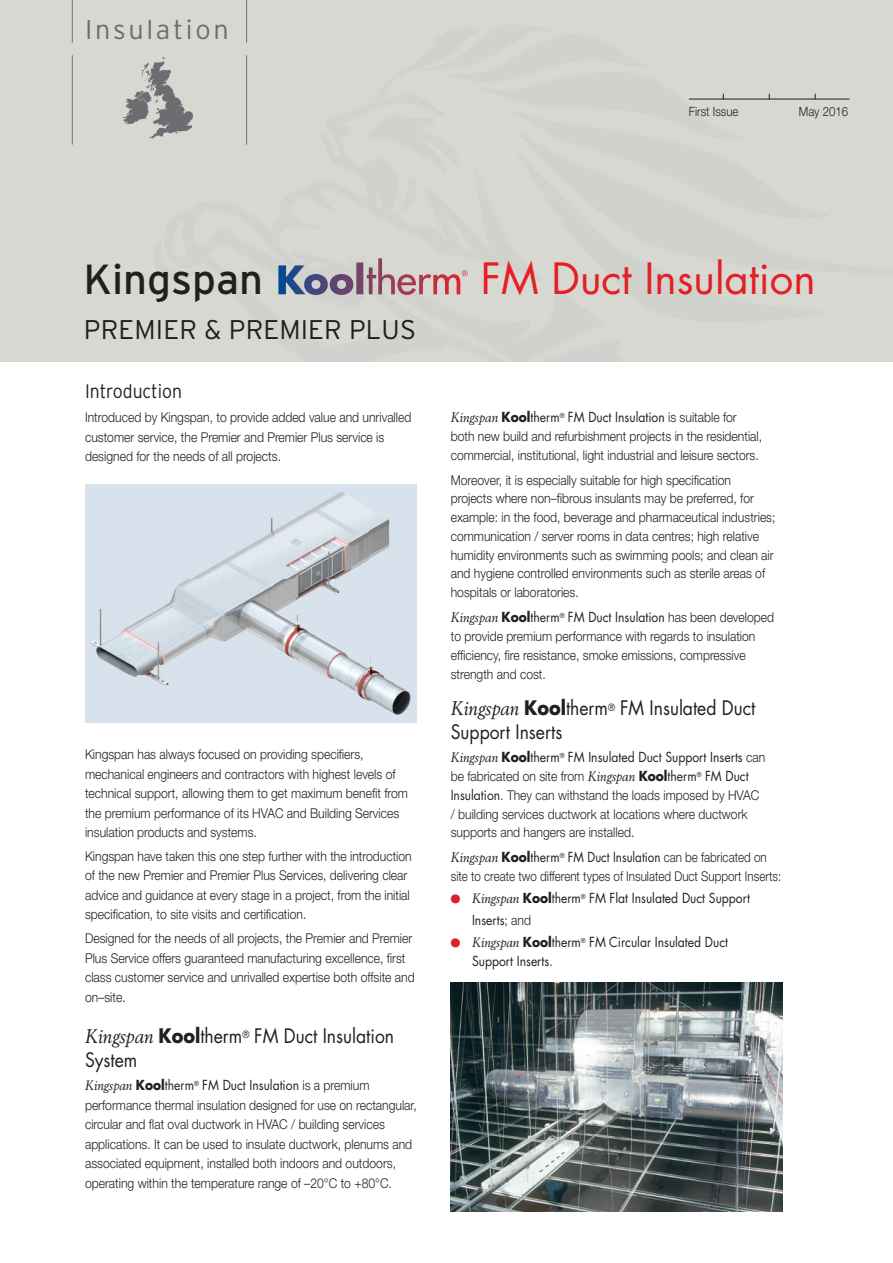
<style>
.page{position:relative;width:893px;height:1263px;background:#fff}
.page>*{position:absolute;margin:0;border:0;box-sizing:border-box;transform-origin:0 0}
.t1{font:42px "Futura";color:#e41f25}
.t2{font:42px "Interstate";color:#231f20}
.t3{font:300 27px "Interstate";letter-spacing:.005em;color:#231f20}
.t4{font:300 27px "Interstate";letter-spacing:.1em;color:#6c6d70}
.t5{font:19.5px/24px "Futura";color:#231f20;scale:.9 1}
.t6{font:300 19.5px "Interstate";color:#231f20;scale:.9 1}
.t7{font:300 13.5px/19.5px "Helvetica Neue";color:#231f20;scale:.9 1}
.t8{font:13.5px/21.9px "Futura";color:#231f20;scale:.9 1}
.t9{font:300 13.5px "Helvetica Neue";color:#231f20;scale:.86 1}
.t10{font:300 12.75px "Helvetica Neue";color:#231f20;scale:.9 1}
.s1{font-family:"Berling";font-style:italic}
.s2{font-weight:700}
.s3{font-family:"Helvetica Neue";font-weight:300}
.s4{font-family:"Berling";font-weight:400;font-style:italic}
.s5{font-family:"Futura";font-weight:700}
.s6{font-family:"Futura";font-weight:400}
</style>
<div class="page">
<div style="left:0;top:0;width:893px;height:361px;background:#d8d8d3"></div>
<hr style="left:72px;top:0;width:1px;height:43px;background:#6c6d70">
<hr style="left:246px;top:0;width:1px;height:43px;background:#6c6d70">
<svg style="left:278px;top:258px;width:190px;height:37px"></svg>
<hr style="left:689px;top:99px;width:161px;height:1px;background:#231f20">
<img style="left:122px;top:56px;width:72px;height:83px">
<hr style="left:72px;top:55px;width:1px;height:90px;background:#6c6d70">
<hr style="left:246px;top:55px;width:1px;height:90px;background:#6c6d70">
<img style="left:85px;top:485px;width:332px;height:238px">
<img style="left:451px;top:982px;width:331px;height:230px">
<h2 class="t4" style="left:85px;top:14px;width:145px">Insulation</h2>
<p class="t10" style="left:689px;top:104px;width:57px">First Issue</p>
<p class="t10" style="left:799px;top:104px;width:57px">May 2016</p>
<h1 class="t2" style="left:83px;top:256px;width:181px">Kingspan</h1>
<h1 class="t1" style="left:481px;top:250px;width:336px">FM Duct Insulation</h1>
<h2 class="t3" style="left:84px;top:314px;width:333px">PREMIER &amp; PREMIER PLUS</h2>
<h3 class="t6" style="left:85px;top:381px;width:109px">Introduction</h3>
<p class="t7" style="left:85px;top:407px;width:364px">Introduced by Kingspan, to provide added value and unrivalled customer service, the Premier and Premier Plus service is designed for the needs of all projects.</p>
<p class="t8" style="left:451px;top:406px;width:319px"><span class="s1">Kingspan</span> <span class="s2">Kool</span>therm<sup>®</sup> FM Duct Insulation <span class="s3">is suitable for</span></p>
<p class="t7" style="left:451px;top:426px;width:348px;line-height:18.8px">both new build and refurbishment projects in the residential, commercial, institutional, light industrial and leisure sectors.</p>
<p class="t7" style="left:451px;top:470px;width:362px;line-height:18.8px">Moreover, it is especially suitable for high specification projects where non–fibrous insulants may be preferred, for example: in the food, beverage and pharmaceutical industries; communication / server rooms in data centres; high relative humidity environments such as swimming pools; and clean air and hygiene controlled environments such as sterile areas of hospitals or laboratories.</p>
<p class="t8" style="left:451px;top:606px;width:361px"><span class="s1">Kingspan</span> <span class="s2">Kool</span>therm<sup>®</sup> FM Duct Insulation <span class="s3">has been developed</span></p>
<p class="t7" style="left:451px;top:627px;width:340px;line-height:18.8px">to provide premium performance with regards to insulation efficiency, fire resistance, smoke emissions, compressive strength and cost.</p>
<h3 class="t5" style="left:451px;top:696px;width:340px"><span class="s1">Kingspan</span> <span class="s2">Kool</span>therm<sup>®</sup> FM Insulated Duct<br>Support Inserts</h3>
<p class="t8" style="left:451px;top:746px;width:351px"><span class="s1">Kingspan</span> <span class="s2">Kool</span>therm<sup>®</sup> FM Insulated Duct Support Inserts <span class="s3">can</span></p>
<p class="t7" style="left:451px;top:767px;width:344px;line-height:18.8px">be fabricated on site from <span class="s4">Kingspan</span> <span class="s5">Kool</span><span class="s6">therm</span><sup>®</sup> <span class="s6">FM Duct Insulation</span>. They can withstand the loads imposed by HVAC / building services ductwork at locations where ductwork supports and hangers are installed.</p>
<p class="t8" style="left:451px;top:846px;width:353px"><span class="s1">Kingspan</span> <span class="s2">Kool</span>therm<sup>®</sup> FM Duct Insulation <span class="s3">can be fabricated on</span></p>
<p class="t9" style="left:451px;top:868px;width:386px">site to create two different types of Insulated Duct Support Inserts:</p>
<p class="t8" style="left:472px;top:887px;width:310px"><span class="s1">Kingspan</span> <span class="s2">Kool</span>therm<sup>®</sup> FM Flat Insulated Duct Support<br>Inserts<span class="s3">; and<br></span><span class="s1">Kingspan</span> <span class="s2">Kool</span>therm<sup>®</sup> FM Circular Insulated Duct</p>
<p class="t8" style="left:472px;top:950px;width:91px">Support Inserts<span class="s3">.</span></p>
<p class="t7" style="left:85px;top:744px;width:360px">Kingspan has always focused on providing specifiers, mechanical engineers and contractors with highest levels of technical support, allowing them to get maximum benefit from the premium performance of its HVAC and Building Services insulation products and systems.</p>
<p class="t7" style="left:85px;top:846px;width:365px">Kingspan have taken this one step further with the introduction of the new Premier and Premier Plus Services, delivering clear advice and guidance at every stage in a project, from the initial specification, to site visits and certification.</p>
<p class="t7" style="left:85px;top:928px;width:368px">Designed for the needs of all projects, the Premier and Premier Plus Service offers guaranteed manufacturing excellence, first class customer service and unrivalled expertise both offsite and on–site.</p>
<h3 class="t5" style="left:85px;top:1023px;width:345px"><span class="s1">Kingspan</span> <span class="s2">Kool</span>therm<sup>®</sup> FM Duct Insulation<br>System</h3>
<p class="t8" style="left:85px;top:1074px;width:318px"><span class="s1">Kingspan</span> <span class="s2">Kool</span>therm<sup>®</sup> FM Duct Insulation <span class="s3">is a premium</span></p>
<p class="t7" style="left:85px;top:1095px;width:370px">performance thermal insulation designed for use on rectangular, circular and flat oval ductwork in HVAC / building services applications. It can be used to insulate ductwork, plenums and associated equipment, installed both indoors and outdoors, operating within the temperature range of –20°C to +80°C.</p>
</div>
